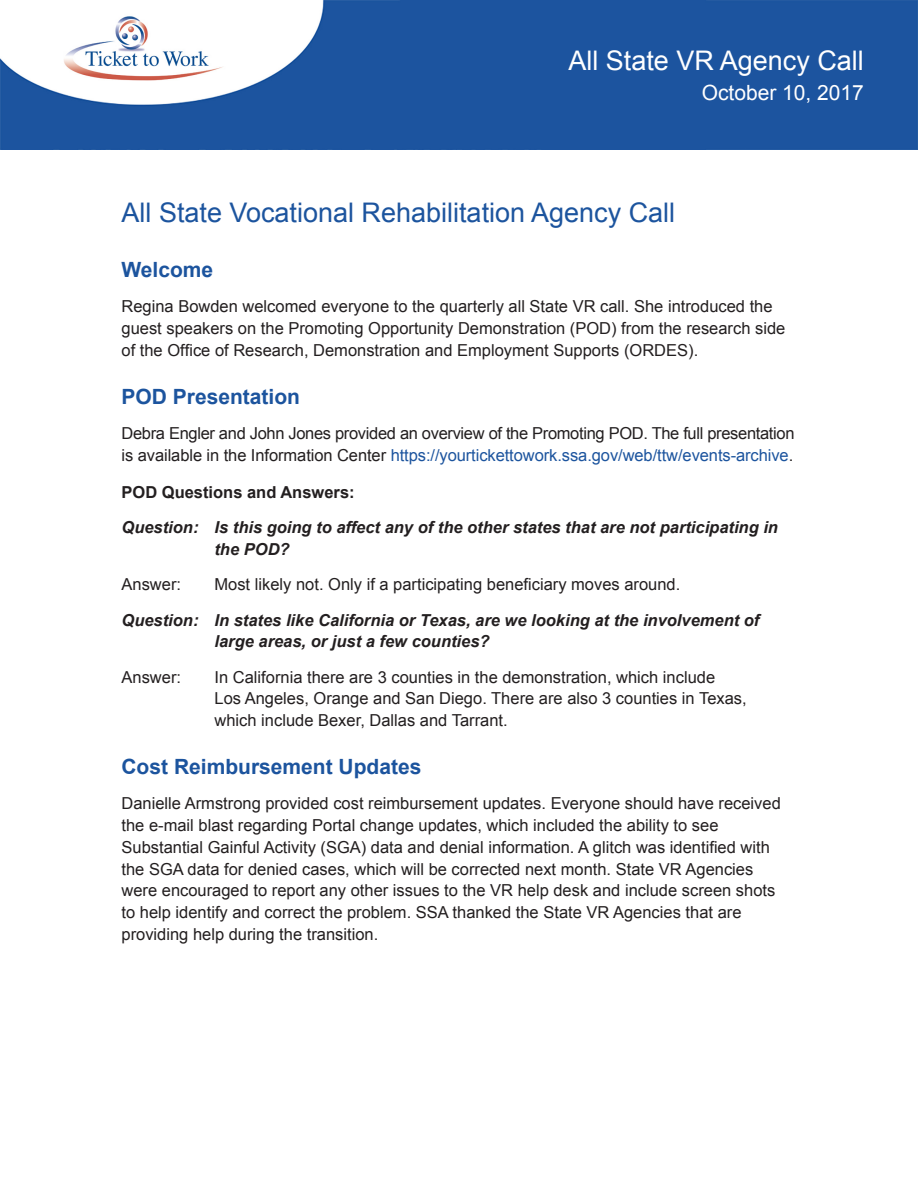
<style>
.page{position:relative;width:918px;height:1188px;background:#fff}
.page>*{position:absolute;margin:0;border:0;box-sizing:border-box;transform-origin:0 0}
.t1{font:27px "Arial";color:#1c549e}
.t2{font:27px "Arial";color:#fff}
.t3{font:700 21px "Arial";color:#1c549e}
.t4{font:21px "Arial";color:#fff}
.t5{font:16.5px/21.8px "Arial";color:#231f20}
.t6{font:italic 700 16.5px/21.8px "Arial";color:#231f20}
.t7{font:700 16.5px "Arial";color:#231f20}
.s1{color:#1c549e}
</style>
<div class="page">
<img style="left:0;top:0;width:918px;height:149px">
<img style="left:60px;top:13px;width:166px;height:68px">
<p class="t2" style="left:568px;top:43px;width:297px">All State VR Agency Call</p>
<p class="t4" style="left:702px;top:79px;width:164px">October 10, 2017</p>
<h1 class="t1" style="left:122px;top:195px;width:555px">All State Vocational Rehabilitation Agency Call</h1>
<h2 class="t3" style="left:122px;top:256px;width:93px">Welcome</h2>
<p class="t5" style="left:122px;top:296px;width:665px">Regina Bowden welcomed everyone to the quarterly all State VR call. She introduced the guest speakers on the Promoting Opportunity Demonstration (POD) from the research side of the Office of Research, Demonstration and Employment Supports (ORDES).</p>
<h2 class="t3" style="left:122px;top:382px;width:180px">POD Presentation</h2>
<p class="t5" style="left:122px;top:422px;width:675px">Debra Engler and John Jones provided an overview of the Promoting POD. The full presentation is available in the Information Center <span class="s1">https://yourtickettowork.ssa.gov/web/ttw/events-archive</span>.</p>
<p class="t7" style="left:122px;top:481px;width:235px">POD Questions and Answers:</p>
<p class="t6" style="left:214px;top:517px;width:565px;text-indent:-93px">Question: Is this going to affect any of the other states that are not participating in the POD?</p>
<p class="t5" style="left:122px;top:574px;width:61px">Answer:</p>
<p class="t5" style="left:214px;top:574px;width:467px">Most likely not. Only if a participating beneficiary moves around.</p>
<p class="t6" style="left:214px;top:610px;width:546px;text-indent:-93px">Question: In states like California or Texas, are we looking at the involvement of large areas, or just a few counties?</p>
<p class="t5" style="left:122px;top:666px;width:61px">Answer:</p>
<p class="t5" style="left:214px;top:666px;width:534px">In California there are 3 counties in the demonstration, which include<br>Los Angeles, Orange and San Diego. There are also 3 counties in Texas, which include Bexer, Dallas and Tarrant.</p>
<h2 class="t3" style="left:122px;top:753px;width:301px">Cost Reimbursement Updates</h2>
<p class="t5" style="left:122px;top:793px;width:661px">Danielle Armstrong provided cost reimbursement updates. Everyone should have received the e-mail blast regarding Portal change updates, which included the ability to see Substantial Gainful Activity (SGA) data and denial information. A glitch was identified with the SGA data for denied cases, which will be corrected next month. State VR Agencies were encouraged to report any other issues to the VR help desk and include screen shots to help identify and correct the problem. SSA thanked the State VR Agencies that are providing help during the transition.</p>
</div>
